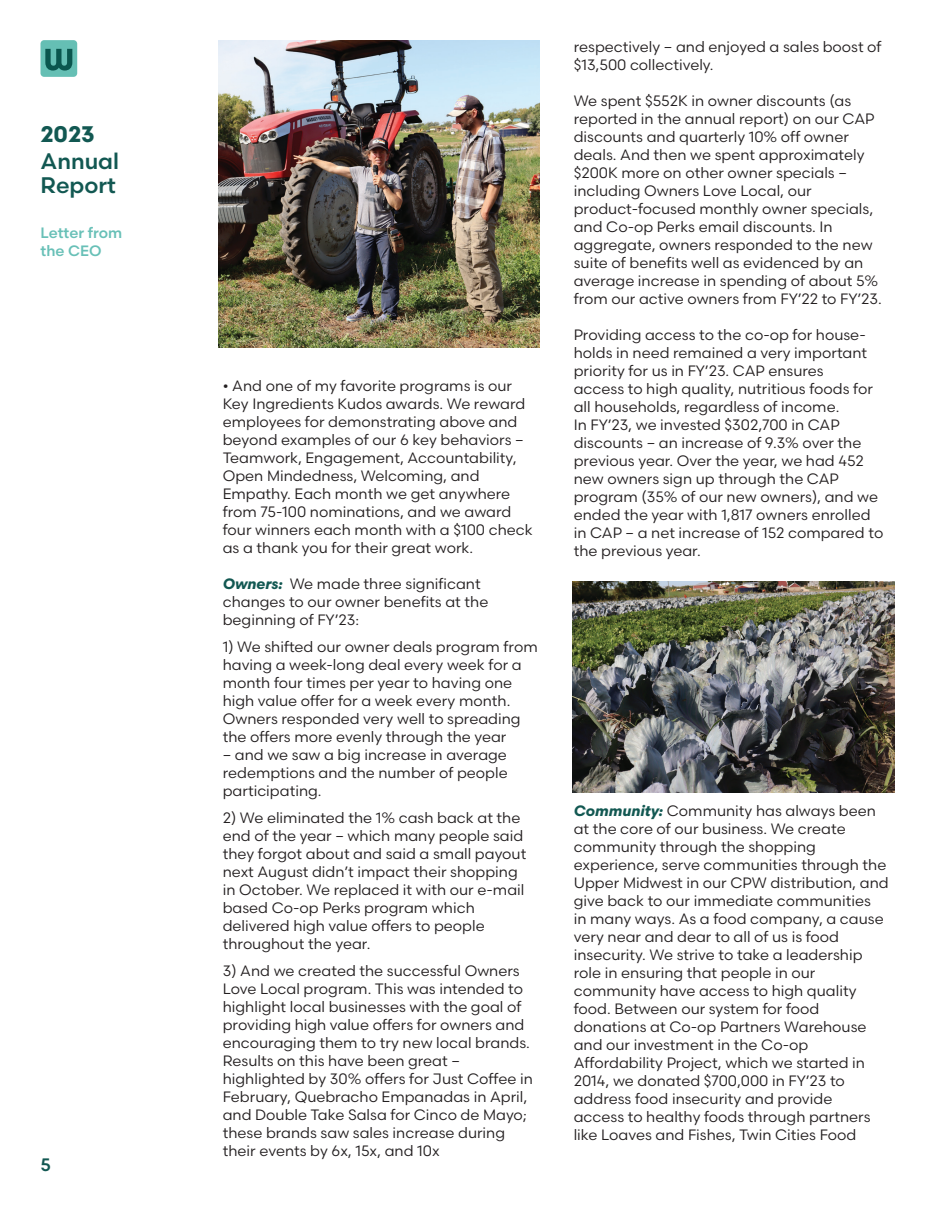
<style>
.page{position:relative;width:945px;height:1215px;background:#fff}
.page>*{position:absolute;margin:0;border:0;box-sizing:border-box;transform-origin:0 0}
.t1{font:500 22.5px/24px "Scandia";color:#125852}
.t2{font:700 22.5px "Scandia";color:#125852}
.t3{font:500 18px "Scandia";color:#125852}
.t4{font:15px/18px "Scandia";color:#231f20}
.t5{font:500 15px/18px "Scandia";color:#68c0b7}
.s1{font-weight:700;font-style:italic;color:#125852}
</style>
<div class="page">
<div style="left:40px;top:40px;width:37px;height:37px;background:#65bfb4;border-radius:4px"></div>
<svg style="left:45px;top:49px;width:27px;height:22px"></svg>
<img style="left:219px;top:40px;width:321px;height:307px">
<img style="left:573px;top:582px;width:321px;height:210px">
<h1 class="t2" style="left:40px;top:120px;width:56px">2023</h1>
<h1 class="t1" style="left:40px;top:148px;width:80px">Annual<br>Report</h1>
<p class="t5" style="left:40px;top:223px;width:83px">Letter from the CEO</p>
<p class="t3" style="left:40px;top:1153px;width:12px">5</p>
<p class="t4" style="left:223px;top:376px;width:312px">• And one of my favorite programs is our Key Ingredients Kudos awards. We reward employees for demonstrating above and beyond examples of our 6 key behaviors – Teamwork, Engagement, Accountability, Open Mindedness, Welcoming, and Empathy. Each month we get anywhere from 75-100 nominations, and we award four winners each month with a $100 check as a thank you for their great work.</p>
<p class="t4" style="left:223px;top:574px;width:267px"><span class="s1">Owners:</span> We made three significant changes to our owner benefits at the beginning of FY’23:</p>
<p class="t4" style="left:223px;top:637px;width:316px">1) We shifted our owner deals program from having a week-long deal every week for a month four times per year to having one high value offer for a week every month.<br>Owners responded very well to spreading the offers more evenly through the year</p>
<p class="t4" style="left:223px;top:745px;width:286px;text-align:justify">– and we saw a big increase in average redemptions and the number of people participating.</p>
<p class="t4" style="left:223px;top:808px;width:305px">2) We eliminated the 1% cash back at the end of the year – which many people said they forgot about and said a small payout next August didn’t impact their shopping in October. We replaced it with our e-mail based Co-op Perks program which delivered high value offers to people throughout the year.</p>
<p class="t4" style="left:223px;top:961px;width:312px">3) And we created the successful Owners Love Local program. This was intended to highlight local businesses with the goal of providing high value offers for owners and encouraging them to try new local brands.<br>Results on this have been great – highlighted by 30% offers for Just Coffee in February, Quebracho Empanadas in April, and Double Take Salsa for Cinco de Mayo; these brands saw sales increase during their events by 6x, 15x, and 10x</p>
<p class="t4" style="left:574px;top:37px;width:309px">respectively – and enjoyed a sales boost of $13,500 collectively.</p>
<p class="t4" style="left:574px;top:91px;width:310px">We spent $552K in owner discounts (as reported in the annual report) on our CAP discounts and quarterly 10% off owner deals. And then we spent approximately $200K more on other owner specials – including Owners Love Local, our product-focused monthly owner specials, and Co-op Perks email discounts. In aggregate, owners responded to the new suite of benefits well as evidenced by an average increase in spending of about 5% from our active owners from FY’22 to FY’23.</p>
<p class="t4" style="left:574px;top:325px;width:311px">Providing access to the co-op for house&shy;holds in need remained a very important priority for us in FY’23. CAP ensures<br>access to high quality, nutritious foods for all households, regardless of income.<br>In FY’23, we invested $302,700 in CAP discounts – an increase of 9.3% over the previous year. Over the year, we had 452 new owners sign up through the CAP program (35% of our new owners), and we ended the year with 1,817 owners enrolled in CAP – a net increase of 152 compared to the previous year.</p>
<p class="t4" style="left:574px;top:802px;width:316px"><span class="s1">Community:</span> Community has always been at the core of our business. We create community through the shopping experience, serve communities through the Upper Midwest in our CPW distribution, and give back to our immediate communities<br>in many ways. As a food company, a cause very near and dear to all of us is food insecurity. We strive to take a leadership role in ensuring that people in our community have access to high quality food. Between our system for food donations at Co-op Partners Warehouse and our investment in the Co-op Affordability Project, which we started in 2014, we donated $700,000 in FY’23 to address food insecurity and provide<br>access to healthy foods through partners like Loaves and Fishes, Twin Cities Food</p>
</div>
